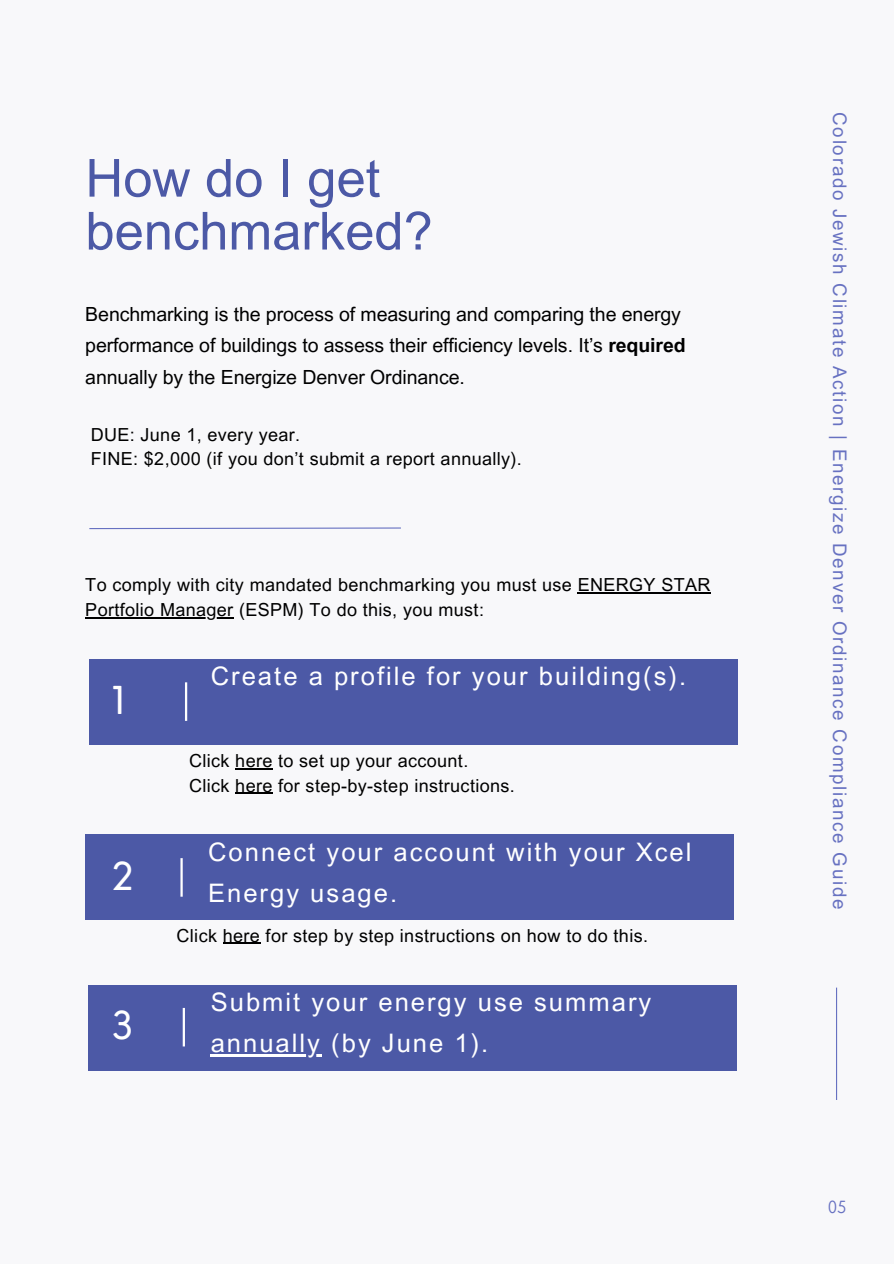
<style>
.page{position:relative;width:894px;height:1264px;background:#fff}
.page>*{position:absolute;margin:0;border:0;box-sizing:border-box;transform-origin:0 0}
.t1{font:52.5px/52.8px "Arial MT Pro";color:#4c59a6}
.t2{font:37.5px "Nourd";color:#fff}
.t3{font:25.5px/41.7px "Arial MT Pro";letter-spacing:.08em;color:#fff}
.t4{font:19.5px/31.5px "Arial MT Pro";letter-spacing:-.005em;color:#000}
.t5{font:18.75px "Arial MT Pro";letter-spacing:.09em;color:#6771c1}
.t6{font:18px/24.8px "Arial MT Pro";letter-spacing:.02em;color:#000}
.t7{font:300 16.35px "Nourd";color:#6771c1}
.s1{font-weight:700}
</style>
<div class="page">
<div style="left:0;top:0;width:893px;height:1263px;background:#f8f8fa"></div>
<hr style="left:223px;top:942px;width:37px;height:2px;background:#000">
<div style="left:85px;top:834px;width:649px;height:86px;background:#4c59a6"></div>
<hr style="left:180px;top:858px;width:3px;height:38px;background:#fff">
<hr style="left:235px;top:768px;width:38px;height:1px;background:#000">
<hr style="left:235px;top:792px;width:38px;height:2px;background:#000">
<div style="left:89px;top:659px;width:649px;height:85px;background:#4c59a6"></div>
<hr style="left:185px;top:682px;width:2px;height:39px;background:#fff">
<div style="left:88px;top:985px;width:648px;height:85px;background:#4c59a6"></div>
<hr style="left:211px;top:1054px;width:111px;height:2px;background:#fff">
<hr style="left:183px;top:1007px;width:2px;height:39px;background:#fff">
<hr style="left:577px;top:592px;width:133px;height:1px;background:#000">
<hr style="left:85px;top:617px;width:148px;height:1px;background:#000">
<svg style="left:89px;top:527px;width:312px;height:2px"></svg>
<hr style="left:835px;top:987px;width:1px;height:112px;background:#6771c1">
<h1 class="t1" style="left:85px;top:158px;width:349px">How do I get benchmarked?</h1>
<p class="t4" style="left:85px;top:300px;width:602px">Benchmarking is the process of measuring and comparing the energy performance of buildings to assess their efficiency levels. It’s <span class="s1">required </span>annually by the Energize Denver Ordinance.</p>
<p class="t6" style="left:91px;top:424px;width:432px">DUE: June 1, every year.<br>FINE: $2,000 (if you don’t submit a report annually).</p>
<p class="t6" style="left:85px;top:575px;width:626px">To comply with city mandated benchmarking you must use ENERGY STAR<br>Portfolio Manager (ESPM) To do this, you must:</p>
<h2 class="t2" style="left:112px;top:676px;width:14px">1</h2>
<h2 class="t2" style="left:112px;top:852px;width:23px">2</h2>
<h2 class="t2" style="left:112px;top:1001px;width:23px">3</h2>
<h3 class="t3" style="left:211px;top:658px;width:476px">Create a profile for your building(s).</h3>
<p class="t6" style="left:189px;top:750px;width:327px">Click here to set up your account.<br>Click here for step-by-step instructions.</p>
<h3 class="t3" style="left:208px;top:834px;width:485px">Connect your account with your Xcel<br>Energy usage.</h3>
<p class="t6" style="left:176px;top:925px;width:473px">Click here for step by step instructions on how to do this.</p>
<h3 class="t3" style="left:211px;top:984px;width:442px">Submit your energy use summary annually (by June 1).</h3>
<p class="t5" style="left:846px;top:112px;width:798px;rotate:90deg">Colorado Jewish Climate Action | Energize Denver Ordinance Compliance Guide</p>
<p class="t7" style="left:827px;top:1196px;width:20px">05</p>
</div>
